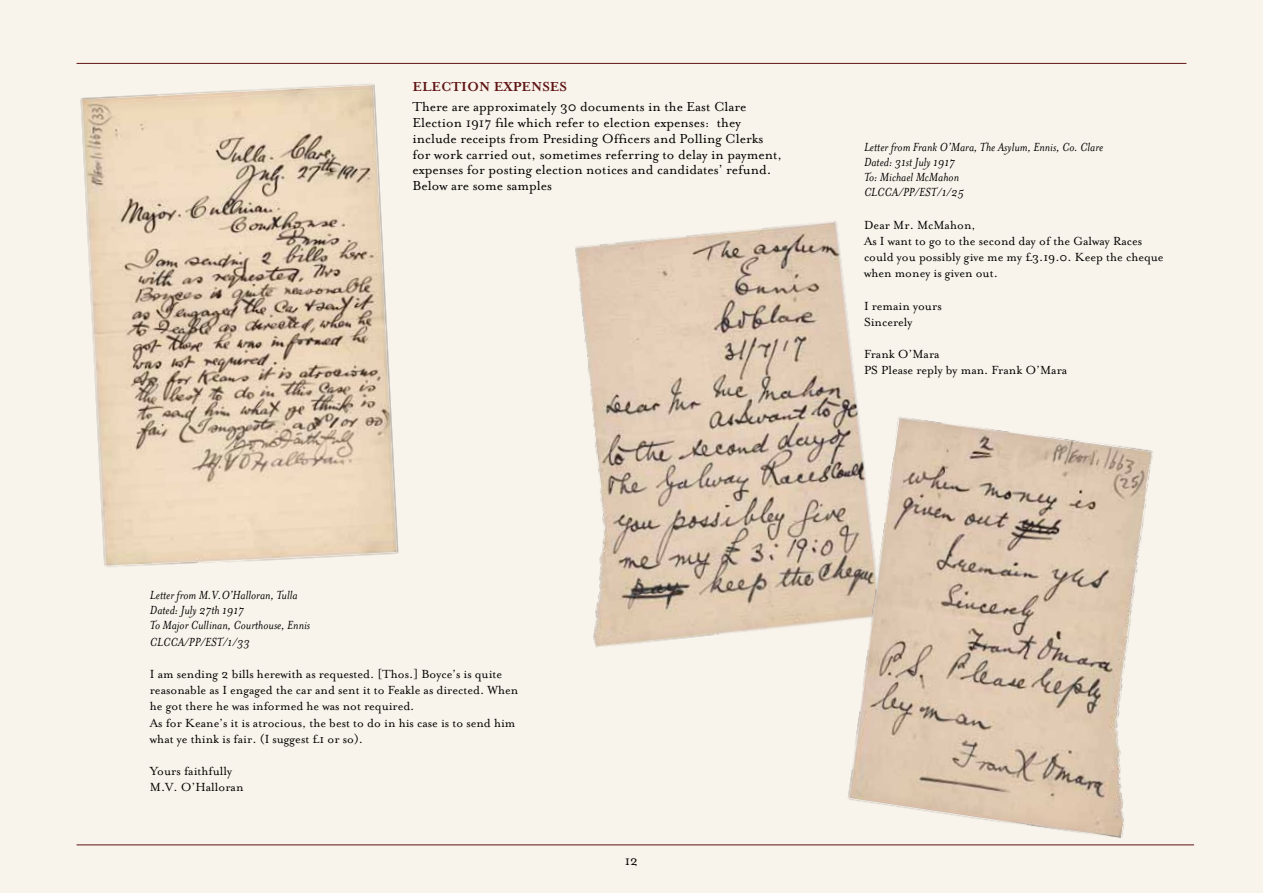
<style>
.page{position:relative;width:1263px;height:893px;background:#f9f4eb}
.page>*{position:absolute;margin:0;border:0;box-sizing:border-box;transform-origin:0 0}
.t1{font:15px/15.8px "Mrs Eaves Roman";color:#000}
.t2{font:700 15px "Mrs Eaves";color:#5e1514}
.t3{font:13.5px/16.2px "Mrs Eaves Roman";color:#000}
.t4{font:italic 13.5px/15px "Mrs Eaves";color:#000}
</style>
<div class="page">
<hr style="left:77px;top:844px;width:1117px;height:1px;background:#5e1514">
<img style="left:80px;top:84px;width:319px;height:483px">
<img style="left:575px;top:221px;width:282px;height:427px">
<img style="left:827px;top:400px;width:367px;height:446px">
<hr style="left:77px;top:63px;width:1109px;height:1px;background:#5e1514">
<p class="t2" style="left:412px;top:78px;width:156px">ELECTION EXPENSES</p>
<p class="t1" style="left:412px;top:99px;width:371px">There are approximately 30 documents in the East Clare Election 1917 file which refer to election expenses: they include receipts from Presiding Officers and Polling Clerks for work carried out, sometimes referring to delay in payment, expenses for posting election notices and candidates’ refund.<br>Below are some samples</p>
<p class="t4" style="left:864px;top:140px;width:241px">Letter from Frank O’Mara, The Asylum, Ennis, Co. Clare<br>Dated: 31st July 1917<br>To: Michael McMahon<br>CLCCA/PP/EST/1/25</p>
<p class="t3" style="left:864px;top:217px;width:301px">Dear Mr. McMahon,<br>As I want to go to the second day of the Galway Races could you possibly give me my £3.19.0. Keep the cheque when money is given out.</p>
<p class="t3" style="left:864px;top:298px;width:79px">I remain yours<br>Sincerely</p>
<p class="t3" style="left:864px;top:346px;width:205px">Frank O’Mara<br>PS Please reply by man. Frank O’Mara</p>
<p class="t4" style="left:150px;top:588px;width:162px;line-height:15.5px">Letter from M.V.O’Halloran, Tulla<br>Dated: July 27th 1917<br>To Major Cullinan, Courthouse, Ennis<br>CLCCA/PP/EST/1/33</p>
<p class="t3" style="left:150px;top:666px;width:370px">I am sending 2 bills herewith as requested. [Thos.] Boyce’s is quite reasonable as I engaged the car and sent it to Feakle as directed. When he got there he was informed he was not required.<br>As for Keane’s it is atrocious, the best to do in his case is to send him what ye think is fair. (I suggest £1 or so).</p>
<p class="t3" style="left:150px;top:763px;width:95px">Yours faithfully<br>M.V. O’Halloran</p>
<p class="t1" style="left:625px;top:852px;width:15px">12</p>
</div>
